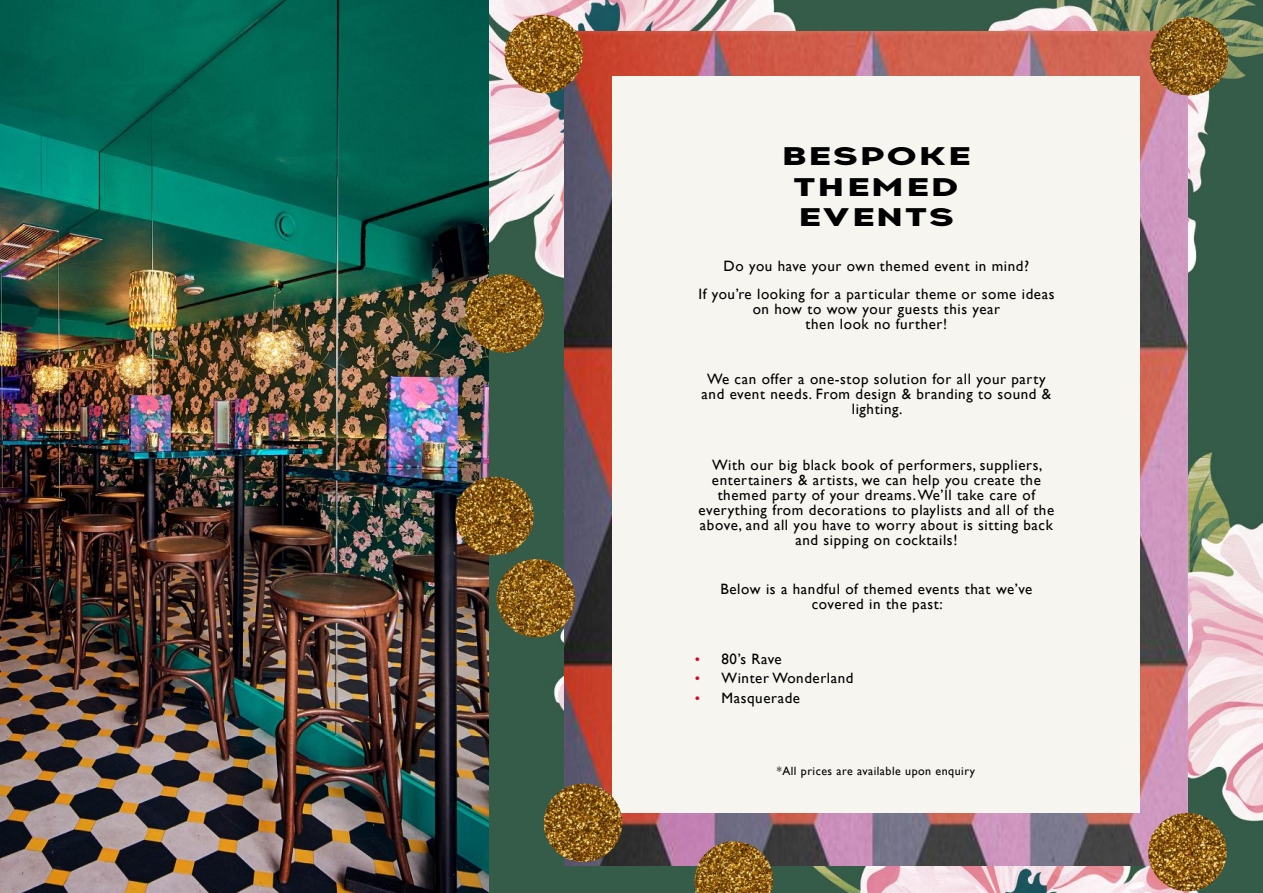
<style>
.page{position:relative;width:1263px;height:893px;background:#fff}
.page>*{position:absolute;margin:0;border:0;box-sizing:border-box;transform-origin:0 0}
.t1{font:800 25.5px/30.6px "Acrom W00";letter-spacing:.01em;color:#000;text-align:center;scale:1.5 1}
.t2{font:15px/15px "Gill Sans";letter-spacing:.04em;color:#000;text-align:center}
.t3{font:12px "Gill Sans";letter-spacing:.04em;color:#000}
.s1{font-family:"Baskerville";color:#e3032d}
</style>
<div class="page">
<img style="left:0;top:0;width:489px;height:893px">
<img style="left:489px;top:0;width:774px;height:893px">
<img style="left:565px;top:32px;width:622px;height:834px">
<div style="left:612px;top:77px;width:528px;height:736px;background:#f6f5f0"></div>
<img style="left:1150px;top:17px;width:78px;height:78px;border-radius:39px">
<img style="left:497px;top:559px;width:78px;height:78px;border-radius:39px">
<img style="left:695px;top:841px;width:78px;height:52px">
<img style="left:544px;top:784px;width:78px;height:78px;border-radius:39px">
<img style="left:1148px;top:813px;width:78px;height:78px;border-radius:39px">
<img style="left:504px;top:15px;width:79px;height:78px;border-radius:39px">
<img style="left:465px;top:274px;width:79px;height:79px;border-radius:39px">
<img style="left:455px;top:477px;width:79px;height:78px;border-radius:39px">
<h1 class="t1" style="left:781px;top:141px;width:129px">BESPOKE<br>THEMED<br>EVENTS</h1>
<p class="t2" style="left:698px;top:252px;width:358px;line-height:27.8px">Do you have your own themed event in mind?<br>If you’re looking for a particular theme or some ideas</p>
<p class="t2" style="left:753px;top:301px;width:249px">on how to wow your guests this year then look no further!</p>
<p class="t2" style="left:702px;top:371px;width:351px">We can offer a one-stop solution for all your party and event needs. From design &amp; branding to sound &amp; lighting.</p>
<p class="t2" style="left:699px;top:457px;width:357px">With our big black book of performers, suppliers, entertainers &amp; artists, we can help you create the themed party of your dreams. We’ll take care of everything from decorations to playlists and all of the above, and all you have to worry about is sitting back and sipping on cocktails!</p>
<p class="t2" style="left:720px;top:581px;width:313px">Below is a handful of themed events that we’ve covered in the past:</p>
<p class="t2" style="left:694px;top:651px;width:89px"><span class="s1">•</span> 80’s Rave</p>
<p class="t2" style="left:694px;top:671px;width:161px"><span class="s1">•</span> Winter Wonderland</p>
<p class="t2" style="left:694px;top:690px;width:107px"><span class="s1">•</span> Masquerade</p>
<p class="t3" style="left:777px;top:764px;width:200px">*All prices are available upon enquiry</p>
</div>
